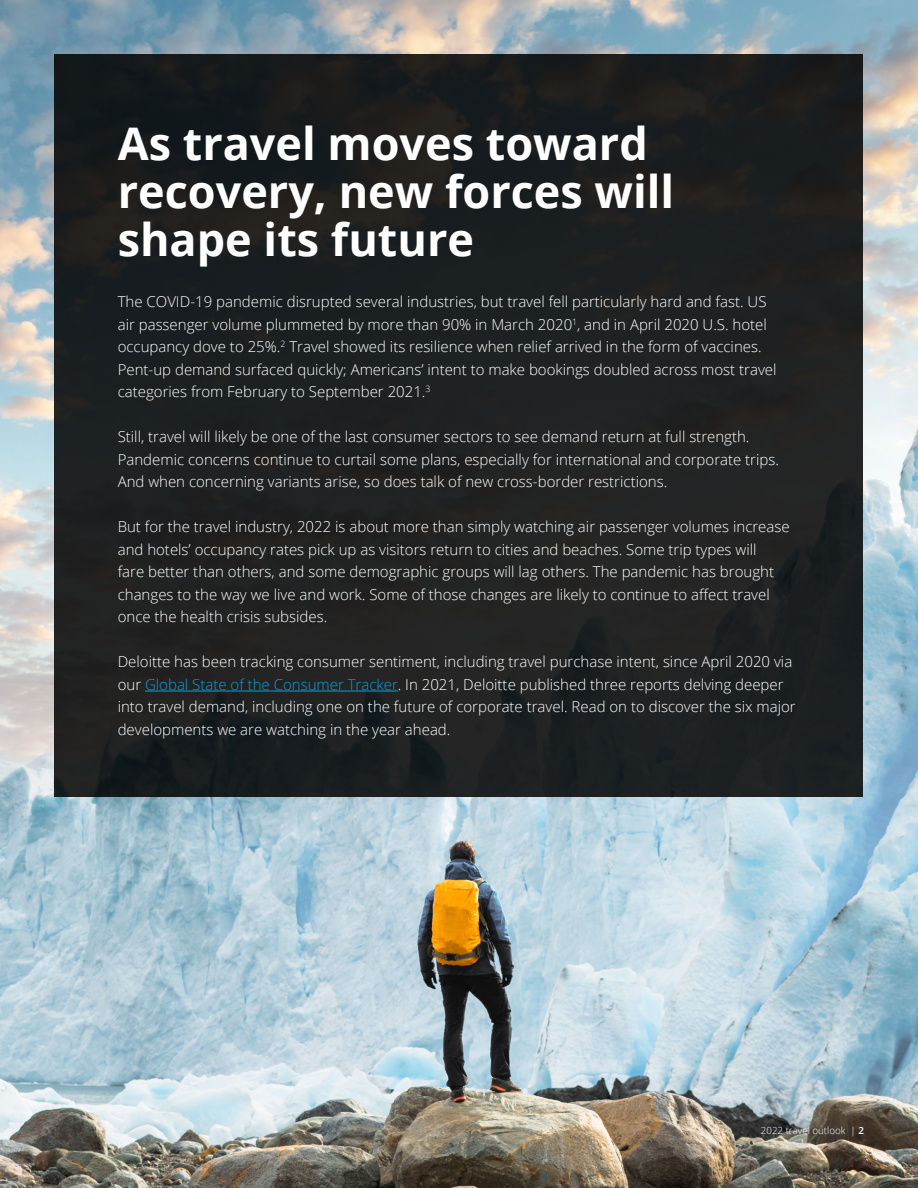
<style>
.page{position:relative;width:918px;height:1188px;background:#fff}
.page>*{position:absolute;margin:0;border:0;box-sizing:border-box;transform-origin:0 0}
.t1{font:700 45px/48px "Open Sans";color:#fff}
.t2{font:300 15px/22.5px "Open Sans";color:#fff}
.t3{font:300 9.75px "Open Sans";color:#fff}
.s1{color:#00a2e0}
.s2{font-weight:600}
</style>
<div class="page">
<img style="left:0;top:0;width:918px;height:1188px">
<div style="left:55px;top:54px;width:808px;height:742px;background:#1e2021"></div>
<hr style="left:145px;top:691px;width:253px;height:1px;background:#00a2e0">
<h1 class="t1" style="left:118px;top:118px;width:558px">As travel moves toward recovery, new forces will shape its future</h1>
<p class="t2" style="left:118px;top:290px;width:660px">The COVID-19 pandemic disrupted several industries, but travel fell particularly hard and fast. US air passenger volume plummeted by more than 90% in March 2020<sup>1</sup>, and in April 2020 U.S. hotel occupancy dove to 25%.<sup>2</sup> Travel showed its resilience when relief arrived in the form of vaccines.<br>Pent-up demand surfaced quickly; Americans’ intent to make bookings doubled across most travel categories from February to September 2021.<sup>3</sup></p>
<p class="t2" style="left:118px;top:425px;width:663px">Still, travel will likely be one of the last consumer sectors to see demand return at full strength.<br>Pandemic concerns continue to curtail some plans, especially for international and corporate trips.<br>And when concerning variants arise, so does talk of new cross-border restrictions.</p>
<p class="t2" style="left:118px;top:515px;width:673px">But for the travel industry, 2022 is about more than simply watching air passenger volumes increase and hotels’ occupancy rates pick up as visitors return to cities and beaches. Some trip types will<br>fare better than others, and some demographic groups will lag others. The pandemic has brought changes to the way we live and work. Some of those changes are likely to continue to affect travel once the health crisis subsides.</p>
<p class="t2" style="left:118px;top:650px;width:680px">Deloitte has been tracking consumer sentiment, including travel purchase intent, since April 2020 via our <span class="s1">Global State of the Consumer Tracker</span>. In 2021, Deloitte published three reports delving deeper into travel demand, including one on the future of corporate travel. Read on to discover the six major developments we are watching in the year ahead.</p>
<p class="t3" style="left:761px;top:1124px;width:105px">2022 travel outlook | <span class="s2">2</span></p>
</div>
